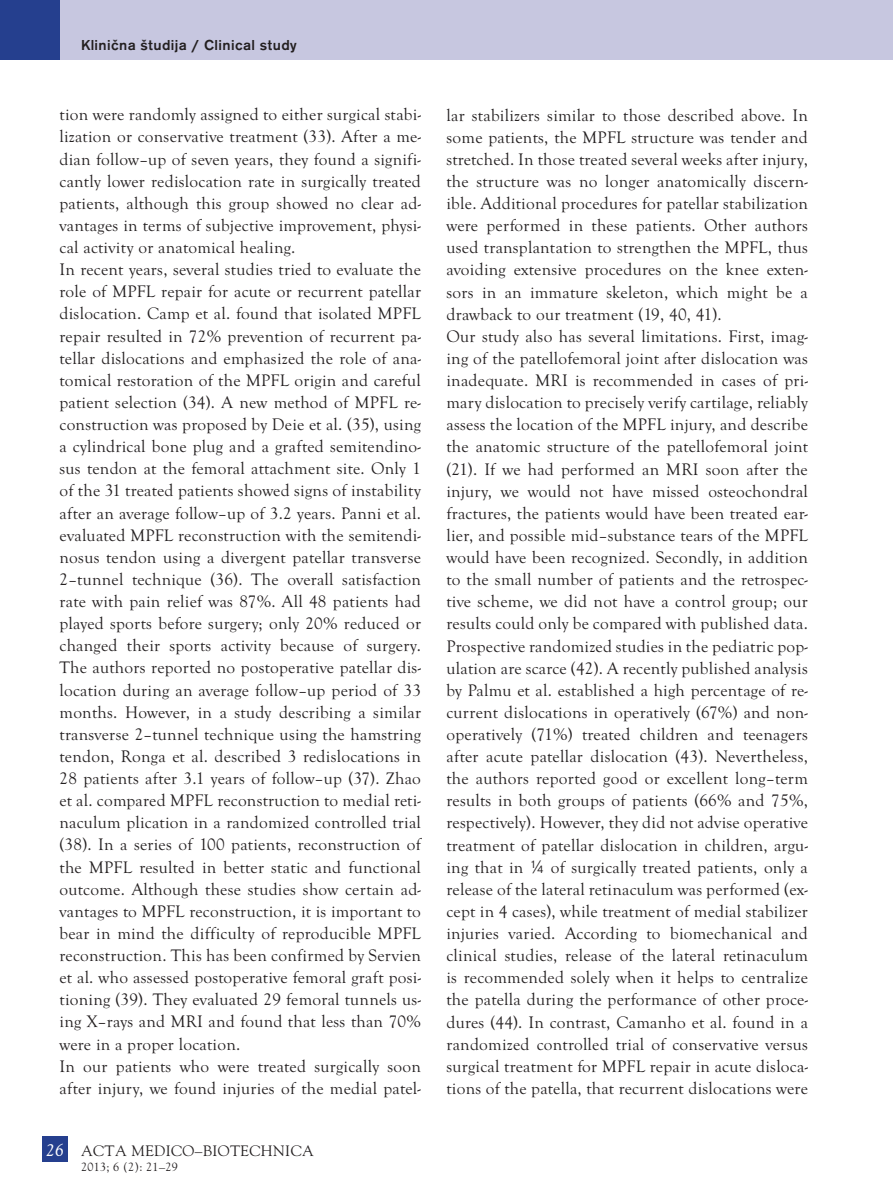
<style>
.page{position:relative;width:893px;height:1191px;background:#fff}
.page>*{position:absolute;margin:0;border:0;box-sizing:border-box;transform-origin:0 0}
.t1{font:17.25px/22px "Goudy Old Sty TCE";letter-spacing:.015em;color:#231f20}
.t2{font:500 15px "Accius TCE";letter-spacing:.025em;color:#231f20}
.t3{font:15px "MM Goudy";letter-spacing:.025em;color:#231f20}
.t4{font:12px "MM Goudy";letter-spacing:.025em;color:#231f20}
.s1{font-family:"Akzidenz Grotesk";font-weight:300}
.s2{font-family:"Goudy Old Sty TCE";font-style:italic;font-size:18px;color:#fff}
</style>
<div class="page">
<div style="left:42px;top:1135px;width:26px;height:26px;background:#253f8e"></div>
<div style="left:0;top:0;width:893px;height:60px;background:#c7c7e0"></div>
<div style="left:0;top:0;width:60px;height:60px;background:#253f8e"></div>
<p class="t2" style="left:81px;top:36px;width:217px">Klinična študija / Clinical study</p>
<p class="t1" style="left:60px;top:104px;width:363px">tion were randomly assigned to either surgical stabi&shy;lization or conservative treatment (33). After a me&shy;dian follow–up of seven years, they found a signifi&shy;cantly lower redislocation rate in surgically treated patients, although this group showed no clear ad&shy;vantages in terms of subjective improvement, physi&shy;cal activity or anatomical healing.<br>In recent years, several studies tried to evaluate the role of MPFL repair for acute or recurrent patellar dislocation. Camp et al. found that isolated MPFL repair resulted in 72% prevention of recurrent pa&shy;tellar dislocations and emphasized the role of ana&shy;tomical restoration of the MPFL origin and careful patient selection (34). A new method of MPFL re&shy;construction was proposed by Deie et al. (35), using a cylindrical bone plug and a grafted semitendino&shy;sus tendon at the femoral attachment site. Only 1 of the 31 treated patients showed signs of instability after an average follow–up of 3.2 years. Panni et al. evaluated MPFL reconstruction with the semitendi&shy;nosus tendon using a divergent patellar transverse 2–tunnel technique (36). The overall satisfaction rate with pain relief was 87%. All 48 patients had played sports before surgery; only 20% reduced or changed their sports activity because of surgery.<br>The authors reported no postoperative patellar dis&shy;location during an average follow–up period of 33 months. However, in a study describing a similar transverse 2–tunnel technique using the hamstring tendon, Ronga et al. described 3 redislocations in 28 patients after 3.1 years of follow–up (37). Zhao et al. compared MPFL reconstruction to medial reti&shy;naculum plication in a randomized controlled trial (38). In a series of 100 patients, reconstruction of the MPFL resulted in better static and functional outcome. Although these studies show certain ad&shy;vantages to MPFL reconstruction, it is important to bear in mind the difficulty of reproducible MPFL reconstruction. This has been confirmed by Servien et al. who assessed postoperative femoral graft posi&shy;tioning (39). They evaluated 29 femoral tunnels us&shy;ing X–rays and MRI and found that less than 70% were in a proper location.<br>In our patients who were treated surgically soon after injury, we found injuries of the medial patel-</p>
<p class="t1" style="left:446px;top:104px;width:363px">lar stabilizers similar to those described above. In some patients, the MPFL structure was tender and stretched. In those treated several weeks after injury, the structure was no longer anatomically discern&shy;ible. Additional procedures for patellar stabilization were performed in these patients. Other authors used transplantation to strengthen the MPFL, thus avoiding extensive procedures on the knee exten&shy;sors in an immature skeleton, which might be a drawback to our treatment (19, 40, 41).<br>Our study also has several limitations. First, imag&shy;ing of the patellofemoral joint after dislocation was inadequate. MRI is recommended in cases of pri&shy;mary dislocation to precisely verify cartilage, reliably assess the location of the MPFL injury, and describe the anatomic structure of the patellofemoral joint (21). If we had performed an MRI soon after the injury, we would not have missed osteochondral fractures, the patients would have been treated ear&shy;lier, and possible mid–substance tears of the MPFL would have been recognized. Secondly, in addition to the small number of patients and the retrospec&shy;tive scheme, we did not have a control group; our results could only be compared with published data.<br>Prospective randomized studies in the pediatric pop&shy;ulation are scarce (42). A recently published analysis by Palmu et al. established a high percentage of re&shy;current dislocations in operatively (67%) and non&shy;operatively (71%) treated children and teenagers after acute patellar dislocation (43). Nevertheless, the authors reported good or excellent long–term results in both groups of patients (66% and 75%, respectively). However, they did not advise operative treatment of patellar dislocation in children, argu&shy;ing that in <span class="s1">¼</span> of surgically treated patients, only a release of the lateral retinaculum was performed (ex&shy;cept in 4 cases), while treatment of medial stabilizer injuries varied. According to biomechanical and clinical studies, release of the lateral retinaculum is recommended solely when it helps to centralize the patella during the performance of other proce&shy;dures (44). In contrast, Camanho et al. found in a randomized controlled trial of conservative versus surgical treatment for MPFL repair in acute disloca&shy;tions of the patella, that recurrent dislocations were</p>
<p class="t3" style="left:46px;top:1141px;width:269px"><span class="s2">26</span> ACTA MEDICO–BIOTECHNICA</p>
<p class="t4" style="left:81px;top:1159px;width:98px">2013; 6 (2): 21–29</p>
</div>
